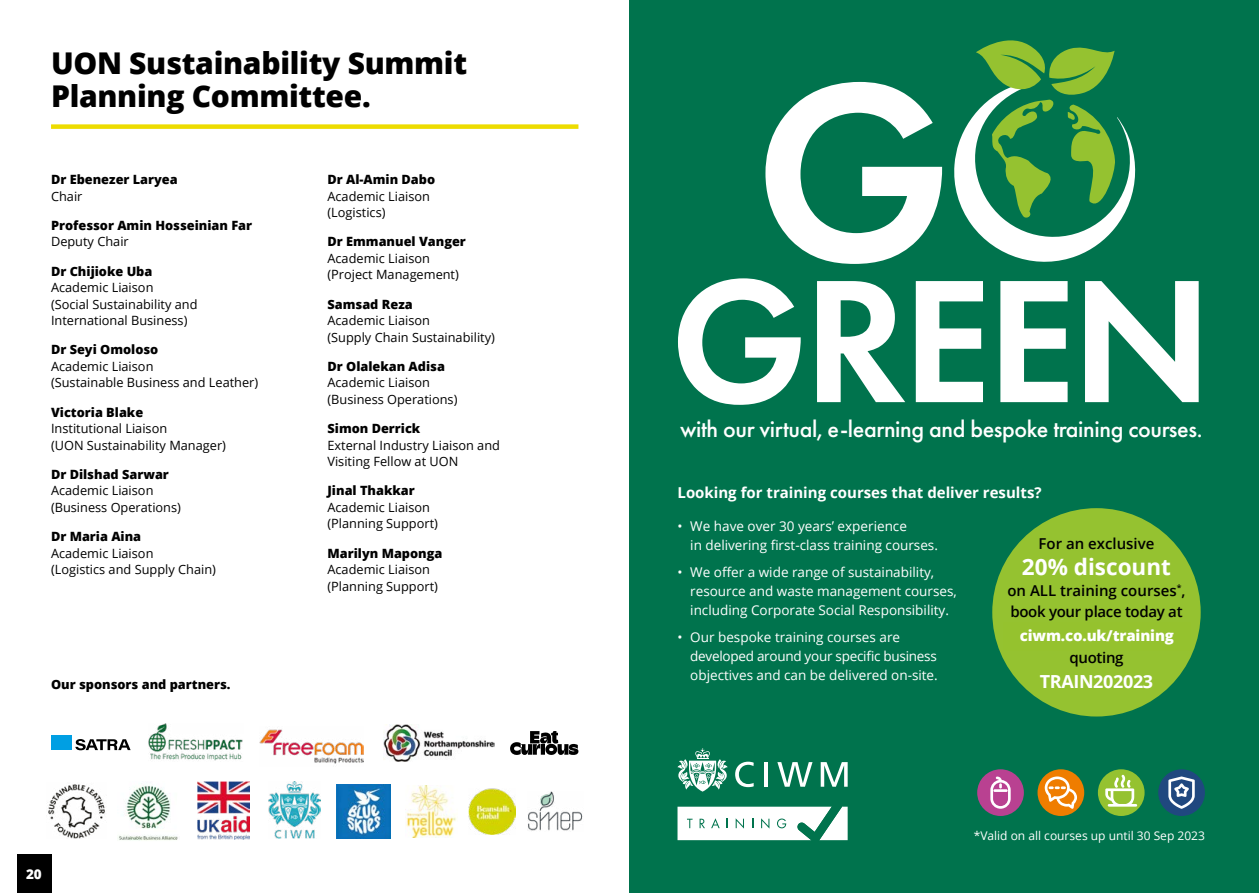
<style>
.page{position:relative;width:1259px;height:893px;background:#fff}
.page>*{position:absolute;margin:0;border:0;box-sizing:border-box;transform-origin:0 0}
.t1{font:600 261.15px "Futura PT";color:#fff}
.t2{font:600 181.5px "Futura PT";letter-spacing:-.03em;color:#fff}
.Main_Heading{font:800 30px/33px "Open Sans";letter-spacing:-.01em;color:#000}
.t3{font:500 24px "Futura PT";letter-spacing:-.015em;color:#fff}
.t4{font:700 22.5px "Open Sans";color:#fff}
.t5{font:700 18px "Open Sans";letter-spacing:-.02em;color:#fff}
.t6{font:600 15px/21px "Open Sans";color:#000}
.t7{font:700 15px "Open Sans";color:#fff}
.intro_2{font:800 15px "Open Sans";letter-spacing:-.01em;color:#fff}
.t8{font:600 15px "Open Sans";letter-spacing:-.02em;color:#000}
.t9{font:13.5px/18.8px "Open Sans";color:#fff}
.t10{font:800 13.5px "Open Sans";color:#fff}
.body_2{font:12.75px/16.5px "Open Sans";color:#000}
.body_2-2{font:800 12.75px/16.5px "Open Sans";color:#000}
.t11{font:12px "Open Sans";color:#fff}
.s1{font-weight:400}
.s2{font-weight:800}
</style>
<div class="page">
<div style="left:629px;top:0;width:630px;height:893px;background:#00734d"></div>
<div style="left:1037px;top:769px;width:47px;height:47px;background:#ef7d00;border-radius:50%"></div>
<svg style="left:1044px;top:776px;width:33px;height:33px"></svg>
<div style="left:977px;top:769px;width:47px;height:47px;background:#b94191;border-radius:50%"></div>
<svg style="left:990px;top:776px;width:20px;height:33px"></svg>
<hr style="left:993px;top:789px;width:14px;height:3px;background:#fff">
<div style="left:1098px;top:769px;width:46px;height:47px;background:#95c230;border-radius:50%"></div>
<svg style="left:1105px;top:775px;width:32px;height:32px"></svg>
<div style="left:1158px;top:769px;width:47px;height:47px;background:#20487f;border-radius:50%"></div>
<svg style="left:1168px;top:776px;width:26px;height:33px"></svg>
<svg style="left:677px;top:807px;width:170px;height:33px;background:#deede8"></svg>
<svg style="left:735px;top:762px;width:19px;height:25px"></svg>
<hr style="left:764px;top:762px;width:4px;height:25px;background:#fff">
<svg style="left:777px;top:762px;width:35px;height:25px"></svg>
<svg style="left:820px;top:762px;width:27px;height:25px"></svg>
<svg style="left:677px;top:749px;width:50px;height:43px"></svg>
<svg style="left:954px;top:40px;width:182px;height:222px"></svg>
<div style="left:992px;top:508px;width:208px;height:208px;background:#95c230;border-radius:50%"></div>
<div style="left:51px;top:124px;width:527px;height:5px;background:#eddc00"></div>
<div style="left:17px;top:855px;width:34px;height:38px;background:#000"></div>
<img style="left:468px;top:788px;width:47px;height:47px">
<img style="left:528px;top:791px;width:55px;height:40px">
<img style="left:384px;top:724px;width:111px;height:38px">
<img style="left:337px;top:785px;width:53px;height:53px">
<img style="left:259px;top:729px;width:104px;height:35px">
<img style="left:148px;top:724px;width:95px;height:37px">
<img style="left:198px;top:782px;width:52px;height:57px">
<img style="left:48px;top:784px;width:57px;height:55px">
<img style="left:118px;top:785px;width:60px;height:56px">
<div style="left:51px;top:736px;width:6px;height:14px;background:#009fe3"></div>
<div style="left:66px;top:736px;width:6px;height:14px;background:#009fe3"></div>
<div style="left:58px;top:736px;width:7px;height:14px;background:#009fe3"></div>
<svg style="left:75px;top:739px;width:56px;height:11px"></svg>
<img style="left:406px;top:785px;width:51px;height:53px">
<img style="left:268px;top:781px;width:52px;height:57px">
<svg style="left:510px;top:731px;width:68px;height:24px"></svg>
<p class="Main_Heading" style="left:51px;top:45px;width:418px">UON Sustainability Summit<br>Planning Committee.</p>
<p class="body_2-2" style="left:51px;top:171px;width:128px">Dr Ebenezer Laryea<br><span class="s1">Chair</span></p>
<p class="body_2-2" style="left:51px;top:216px;width:203px">Professor Amin Hosseinian Far<br><span class="s1">Deputy Chair</span></p>
<p class="body_2" style="left:51px;top:262px;width:148px"><span class="s2">Dr Chijioke Uba<br></span>Academic Liaison<br>(Social Sustainability and<br>International Business)</p>
<p class="body_2" style="left:51px;top:341px;width:209px"><span class="s2">Dr Seyi Omoloso<br></span>Academic Liaison<br>(Sustainable Business and Leather)</p>
<p class="body_2" style="left:51px;top:403px;width:176px"><span class="s2">Victoria Blake<br></span>Institutional Liaison<br>(UON Sustainability Manager)</p>
<p class="body_2" style="left:51px;top:466px;width:131px"><span class="s2">Dr Dilshad Sarwar<br></span>Academic Liaison (Business Operations)</p>
<p class="body_2" style="left:51px;top:528px;width:166px"><span class="s2">Dr Maria Aina<br></span>Academic Liaison<br>(Logistics and Supply Chain)</p>
<p class="body_2-2" style="left:51px;top:675px;width:181px">Our sponsors and partners.</p>
<p class="body_2" style="left:327px;top:171px;width:109px"><span class="s2">Dr Al-Amin Dabo<br></span>Academic Liaison (Logistics)</p>
<p class="body_2" style="left:327px;top:233px;width:140px"><span class="s2">Dr Emmanuel Vanger<br></span>Academic Liaison (Project Management)</p>
<p class="body_2" style="left:327px;top:295px;width:169px"><span class="s2">Samsad Reza<br></span>Academic Liaison<br>(Supply Chain Sustainability)</p>
<p class="body_2" style="left:327px;top:358px;width:131px"><span class="s2">Dr Olalekan Adisa<br></span>Academic Liaison (Business Operations)</p>
<p class="body_2" style="left:327px;top:420px;width:174px"><span class="s2">Simon Derrick<br></span>External Industry Liaison and<br>Visiting Fellow at UON</p>
<p class="body_2" style="left:327px;top:482px;width:112px"><span class="s2">Jinal Thakkar<br></span>Academic Liaison (Planning Support)</p>
<p class="body_2" style="left:327px;top:544px;width:116px"><span class="s2">Marilyn Maponga<br></span>Academic Liaison (Planning Support)</p>
<p class="t10" style="left:26px;top:864px;width:17px">20</p>
<p class="t1" style="left:754px;top:9px;width:201px">G</p>
<p class="t2" style="left:670px;top:228px;width:544px">GREEN</p>
<p class="t3" style="left:680px;top:415px;width:524px">with our virtual, e-learning and bespoke training courses.</p>
<p class="t7" style="left:677px;top:482px;width:366px">Looking for training courses that deliver results?</p>
<p class="t9" style="left:690px;top:517px;width:249px;text-indent:-13px">• We have over 30 years’ experience<br>in delivering first-class training courses.</p>
<p class="t9" style="left:690px;top:563px;width:268px;text-indent:-13px">• We offer a wide range of sustainability, resource and waste management courses, including Corporate Social Responsibility.</p>
<p class="t9" style="left:690px;top:627px;width:249px;text-indent:-13px">• Our bespoke training courses are developed around your specific business objectives and can be delivered on-site.</p>
<p class="t6" style="left:1038px;top:533px;width:117px">For an exclusive</p>
<p class="t4" style="left:1022px;top:551px;width:150px">20% discount</p>
<p class="t6" style="left:1007px;top:579px;width:179px">on ALL training courses<sup>*</sup>, book your place today at</p>
<p class="t5" style="left:1009px;top:623px;width:176px">ciwm.co.uk/training</p>
<p class="t8" style="left:1069px;top:647px;width:56px">quoting</p>
<p class="t5" style="left:1039px;top:669px;width:115px">TRAIN202023</p>
<p class="intro_2" style="left:1020px;top:624px;width:156px">ciwm.co.uk/training</p>
<p class="t11" style="left:973px;top:827px;width:233px">*Valid on all courses up until 30 Sep 2023</p>
</div>
